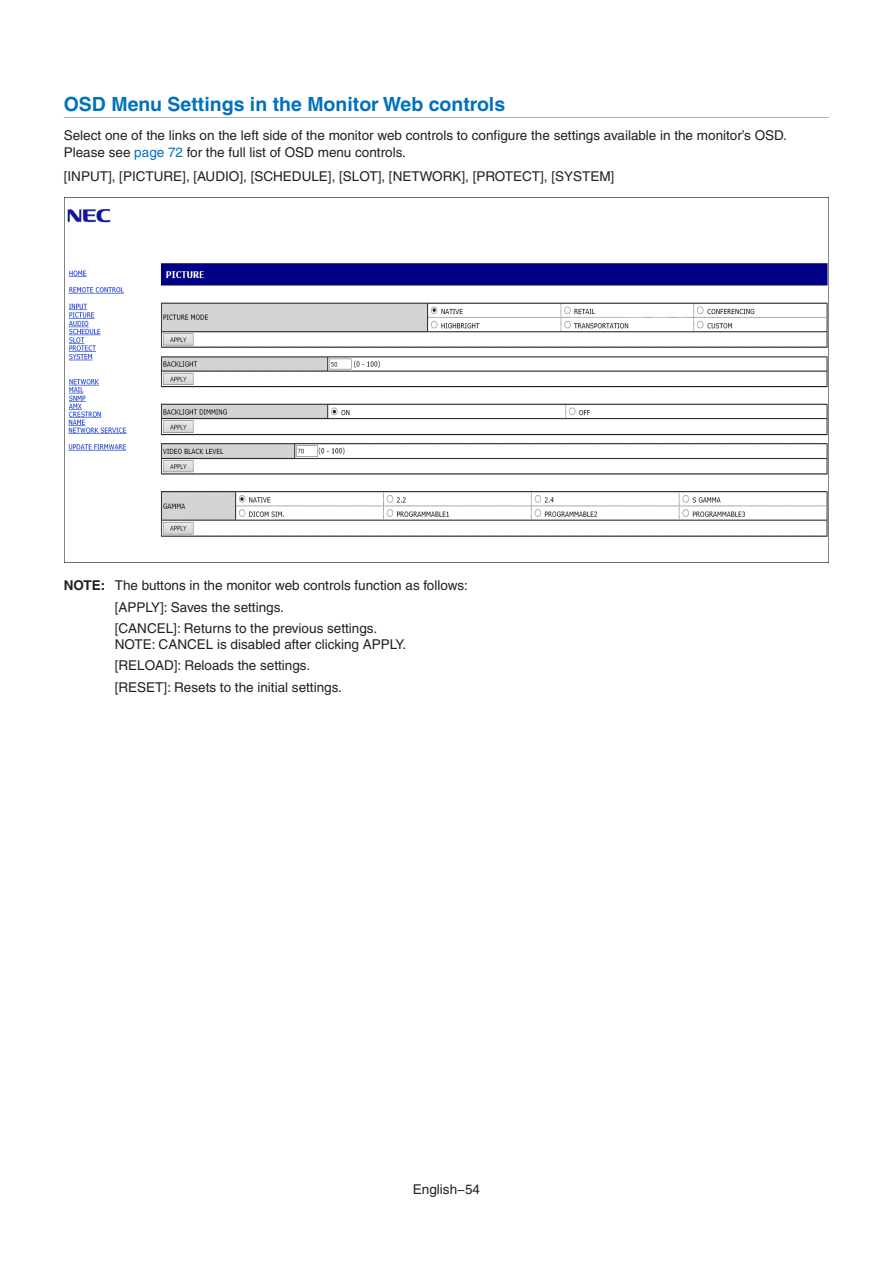
<style>
.page{position:relative;width:893px;height:1263px;background:#fff}
.page>*{position:absolute;margin:0;border:0;box-sizing:border-box;transform-origin:0 0}
.Head_3__line___top{font:700 19.5px "Helvetica";color:#0072bc}
.Body{font:13.5px/16.2px "Helvetica";color:#231f20}
.t1{font:700 13.5px "Helvetica";color:#231f20}
.s1{color:#0072bc}
</style>
<div class="page">
<hr style="left:64px;top:117px;width:765px;height:1px;background:#b2b3b7">
<img style="left:64px;top:197px;width:765px;height:365px">
<p class="Head_3__line___top" style="left:64px;top:92px;width:443px">OSD Menu Settings in the Monitor Web controls</p>
<p class="Body" style="left:64px;top:128px;width:724px">Select one of the links on the left side of the monitor web controls to configure the settings available in the monitor’s OSD.<br>Please see <span class="s1">page 72</span> for the full list of OSD menu controls.</p>
<p class="Body" style="left:64px;top:168px;width:552px">[INPUT], [PICTURE], [AUDIO], [SCHEDULE], [SLOT], [NETWORK], [PROTECT], [SYSTEM]</p>
<p class="t1" style="left:64px;top:577px;width:7px">NOTE:</p>
<p class="Body" style="left:115px;top:577px;width:355px">The buttons in the monitor web controls function as follows:</p>
<p class="Body" style="left:115px;top:599px;width:171px">[APPLY]: Saves the settings.</p>
<p class="Body" style="left:115px;top:620px;width:293px">[CANCEL]: Returns to the previous settings.<br>NOTE: CANCEL is disabled after clicking APPLY.</p>
<p class="Body" style="left:115px;top:657px;width:197px">[RELOAD]: Reloads the settings.</p>
<p class="Body" style="left:115px;top:679px;width:229px">[RESET]: Resets to the initial settings.</p>
<p class="Body" style="left:413px;top:1181px;width:69px">English−54</p>
</div>
